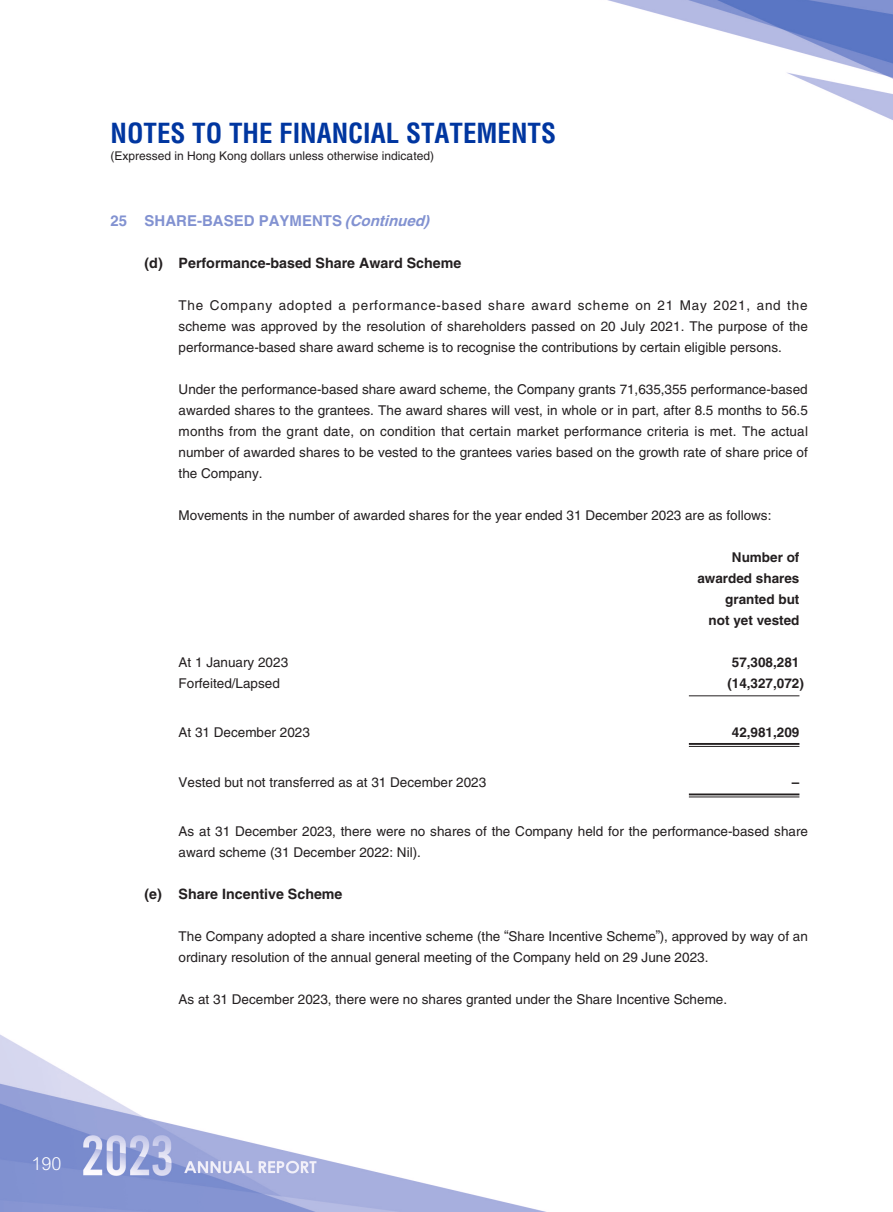
<style>
.page{position:relative;width:893px;height:1212px;background:#fff}
.page>*{position:absolute;margin:0;border:0;box-sizing:border-box;transform-origin:0 0}
.t1{font:700 condensed 27px "Helvetica LT Std";color:#0036a0}
.t2{font:300 18px "M Hei HK";color:#fff}
.t3{font:700 15px "Helvetica LT Std";color:#8292d1}
.t4{font:700 14.25px "Helvetica LT Std";color:#231f20}
.t5{font:13.5px/21px "Helvetica LT Std";color:#231f20;text-align:justify}
.t6{font:700 13.5px/21px "Helvetica LT Std";color:#231f20;text-align:right}
.t7{font:12px "Helvetica LT Std";color:#231f20}
.s1{font-style:italic}
</style>
<div class="page">
<img style="left:0;top:0;width:893px;height:1212px">
<hr style="left:689px;top:695px;width:110px;height:1px;background:#231f20">
<hr style="left:689px;top:743px;width:110px;height:2px;background:#231f20">
<hr style="left:689px;top:746px;width:110px;height:1px;background:#231f20">
<hr style="left:689px;top:793px;width:110px;height:2px;background:#231f20">
<hr style="left:689px;top:797px;width:110px;height:1px;background:#231f20">
<h1 class="t1" style="left:111px;top:116px;width:447px">NOTES TO THE FINANCIAL STATEMENTS</h1>
<p class="t7" style="left:111px;top:148px;width:325px">(Expressed in Hong Kong dollars unless otherwise indicated)</p>
<p class="t3" style="left:111px;top:212px;width:325px">25 SHARE-BASED PAYMENTS <span class="s1">(Continued)</span></p>
<p class="t4" style="left:145px;top:254px;width:318px">(d) Performance-based Share Award Scheme</p>
<p class="t5" style="left:179px;top:295px;width:631px">The Company adopted a performance-based share award scheme on 21 May 2021, and the scheme was approved by the resolution of shareholders passed on 20 July 2021. The purpose of the performance-based share award scheme is to recognise the contributions by certain eligible persons.</p>
<p class="t5" style="left:179px;top:379px;width:631px">Under the performance-based share award scheme, the Company grants 71,635,355 performance-based awarded shares to the grantees. The award shares will vest, in whole or in part, after 8.5 months to 56.5 months from the grant date, on condition that certain market performance criteria is met. The actual number of awarded shares to be vested to the grantees varies based on the growth rate of share price of the Company.</p>
<p class="t5" style="left:179px;top:505px;width:594px">Movements in the number of awarded shares for the year ended 31 December 2023 are as follows:</p>
<p class="t6" style="left:697px;top:547px;width:104px">Number of awarded shares granted but<br>not yet vested</p>
<p class="t5" style="left:179px;top:652px;width:111px">At 1 January 2023</p>
<p class="t6" style="left:732px;top:652px;width:69px">57,308,281</p>
<p class="t5" style="left:179px;top:673px;width:103px">Forfeited/Lapsed</p>
<p class="t6" style="left:727px;top:673px;width:78px">(14,327,072)</p>
<p class="t5" style="left:179px;top:721px;width:133px">At 31 December 2023</p>
<p class="t6" style="left:732px;top:721px;width:69px">42,981,209</p>
<p class="t5" style="left:179px;top:772px;width:309px">Vested but not transferred as at 31 December 2023</p>
<p class="t6" style="left:792px;top:771px;width:9px">–</p>
<p class="t5" style="left:179px;top:820px;width:631px">As at 31 December 2023, there were no shares of the Company held for the performance-based share award scheme (31 December 2022: Nil).</p>
<p class="t4" style="left:145px;top:885px;width:199px">(e) Share Incentive Scheme</p>
<p class="t5" style="left:179px;top:925px;width:631px">The Company adopted a share incentive scheme (the “Share Incentive Scheme”), approved by way of an ordinary resolution of the annual general meeting of the Company held on 29 June 2023.</p>
<p class="t5" style="left:179px;top:988px;width:550px">As at 31 December 2023, there were no shares granted under the Share Incentive Scheme.</p>
<h2 class="t2" style="left:31px;top:1154px;width:32px">190</h2>
</div>
